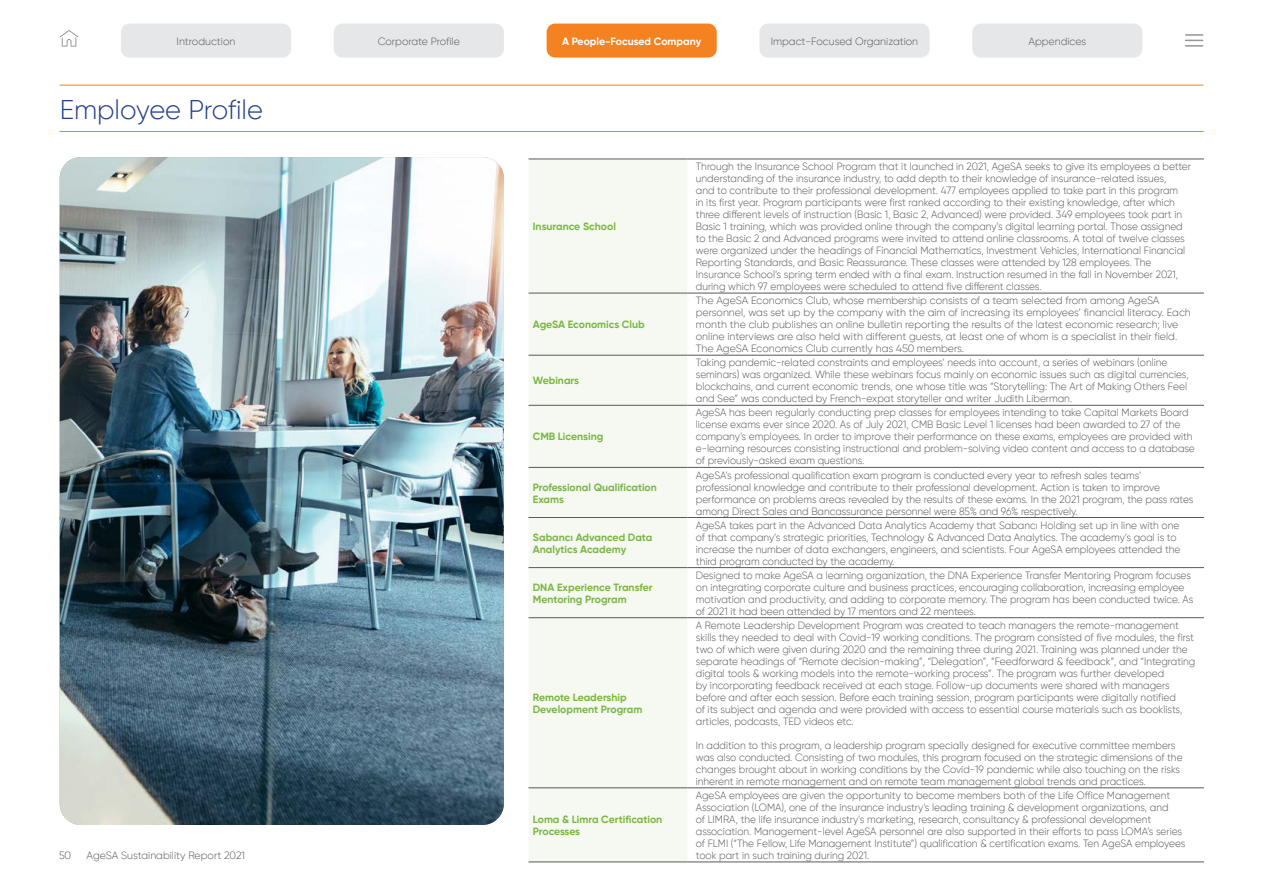
<style>
.page{position:relative;width:1263px;height:893px;background:#fff}
.page>*{position:absolute;margin:0;border:0;box-sizing:border-box;transform-origin:0 0}
.t1{font:300 27px "Gilroy";color:#25408f}
.t2{font:300 10.5px/12px "Gilroy";color:#58595b;scale:.96 1}
.t3{font:300 10.5px/12px "Gilroy";color:#58595b}
.t4{font:700 10.5px/12px "Gilroy";color:#7bb642}
.t5{font:700 10.5px "Gilroy";color:#fff}
</style>
<div class="page">
<hr style="left:60px;top:85px;width:1143px;height:1px;background:#f58220">
<div style="left:334px;top:24px;width:170px;height:34px;background:#e6e7e8;border-radius:9px"></div>
<div style="left:547px;top:24px;width:170px;height:34px;background:#f58220;border-radius:9px"></div>
<div style="left:759px;top:24px;width:170px;height:34px;background:#e6e7e8;border-radius:9px"></div>
<div style="left:972px;top:24px;width:170px;height:34px;background:#e6e7e8;border-radius:9px"></div>
<svg style="left:1185px;top:34px;width:18px;height:13px"></svg>
<svg style="left:60px;top:30px;width:18px;height:17px"></svg>
<div style="left:121px;top:24px;width:170px;height:34px;background:#e6e7e8;border-radius:9px"></div>
<hr style="left:60px;top:131px;width:1143px;height:1px;background:#f58220">
<div style="left:529px;top:160px;width:158px;height:702px;background:#f5f9f1"></div>
<hr style="left:687px;top:159px;width:517px;height:1px;background:#58595b">
<hr style="left:529px;top:159px;width:158px;height:1px;background:#58595b">
<hr style="left:529px;top:293px;width:158px;height:1px;background:#58595b">
<hr style="left:529px;top:355px;width:158px;height:1px;background:#58595b">
<hr style="left:529px;top:467px;width:158px;height:1px;background:#58595b">
<hr style="left:529px;top:517px;width:158px;height:1px;background:#58595b">
<hr style="left:529px;top:567px;width:158px;height:1px;background:#58595b">
<hr style="left:529px;top:617px;width:158px;height:1px;background:#58595b">
<hr style="left:529px;top:788px;width:158px;height:1px;background:#58595b">
<hr style="left:529px;top:862px;width:158px;height:1px;background:#58595b">
<hr style="left:687px;top:293px;width:517px;height:1px;background:#58595b">
<hr style="left:687px;top:355px;width:517px;height:1px;background:#58595b">
<hr style="left:687px;top:467px;width:517px;height:1px;background:#58595b">
<hr style="left:687px;top:517px;width:517px;height:1px;background:#58595b">
<hr style="left:687px;top:567px;width:517px;height:1px;background:#58595b">
<hr style="left:687px;top:617px;width:517px;height:1px;background:#58595b">
<hr style="left:687px;top:788px;width:517px;height:1px;background:#58595b">
<hr style="left:687px;top:862px;width:517px;height:1px;background:#58595b">
<hr style="left:529px;top:405px;width:158px;height:1px;background:#58595b">
<hr style="left:687px;top:405px;width:517px;height:1px;background:#58595b">
<img style="left:60px;top:157px;width:444px;height:668px">
<p class="t3" style="left:177px;top:35px;width:60px">Introduction</p>
<p class="t3" style="left:378px;top:35px;width:84px">Corporate Profile</p>
<p class="t5" style="left:562px;top:34px;width:141px">A People-Focused Company</p>
<p class="t3" style="left:771px;top:35px;width:149px">Impact-Focused Organization</p>
<p class="t3" style="left:1028px;top:35px;width:59px">Appendices</p>
<h1 class="t1" style="left:60px;top:93px;width:205px">Employee Profile</h1>
<p class="t3" style="left:59px;top:849px;width:14px">50</p>
<p class="t3" style="left:87px;top:849px;width:160px">AgeSA Sustainability Report 2021</p>
<p class="t4" style="left:533px;top:220px;width:85px">Insurance School</p>
<p class="t4" style="left:533px;top:318px;width:113px">AgeSA Economics Club</p>
<p class="t4" style="left:533px;top:375px;width:48px">Webinars</p>
<p class="t4" style="left:533px;top:431px;width:72px">CMB Licensing</p>
<p class="t2" style="left:696px;top:160px;width:517px">Through the Insurance School Program that it launched in 2021, AgeSA seeks to give its employees a better understanding of the insurance industry, to add depth to their knowledge of insurance-related issues,<br>and to contribute to their professional development. 477 employees applied to take part in this program<br>in its first year. Program participants were first ranked according to their existing knowledge, after which three different levels of instruction (Basic 1, Basic 2, Advanced) were provided. 349 employees took part in Basic 1 training, which was provided online through the company’s digital learning portal. Those assigned to the Basic 2 and Advanced programs were invited to attend online classrooms. A total of twelve classes were organized under the headings of Financial Mathematics, Investment Vehicles, International Financial Reporting Standards, and Basic Reassurance. These classes were attended by 128 employees. The Insurance School’s spring term ended with a final exam. Instruction resumed in the fall in November 2021, during which 97 employees were scheduled to attend five different classes.</p>
<p class="t3" style="left:696px;top:294px;width:496px">The AgeSA Economics Club, whose membership consists of a team selected from among AgeSA personnel, was set up by the company with the aim of increasing its employees’ financial literacy. Each month the club publishes an online bulletin reporting the results of the latest economic research; live online interviews are also held with different guests, at least one of whom is a specialist in their field.<br>The AgeSA Economics Club currently has 450 members.</p>
<p class="t2" style="left:696px;top:356px;width:515px">Taking pandemic-related constraints and employees’ needs into account, a series of webinars (online seminars) was organized. While these webinars focus mainly on economic issues such as digital currencies, blockchains, and current economic trends, one whose title was “Storytelling: The Art of Making Others Feel and See” was conducted by French-expat storyteller and writer Judith Liberman.</p>
<p class="t2" style="left:696px;top:407px;width:521px">AgeSA has been regularly conducting prep classes for employees intending to take Capital Markets Board license exams ever since 2020. As of July 2021, CMB Basic Level 1 licenses had been awarded to 27 of the company’s employees. In order to improve their performance on these exams, employees are provided with e-learning resources consisting instructional and problem-solving video content and access to a database of previously-asked exam questions.</p>
<p class="t4" style="left:533px;top:481px;width:126px">Professional Qualification<br>Exams</p>
<p class="t2" style="left:696px;top:469px;width:520px">AgeSA’s professional qualification exam program is conducted every year to refresh sales teams’ professional knowledge and contribute to their professional development. Action is taken to improve performance on problems areas revealed by the results of these exams. In the 2021 program, the pass rates among Direct Sales and Bancassurance personnel were 85% and 96% respectively.</p>
<p class="t4" style="left:533px;top:531px;width:121px">Sabancı Advanced Data<br>Analytics Academy</p>
<p class="t2" style="left:696px;top:519px;width:506px">AgeSA takes part in the Advanced Data Analytics Academy that Sabancı Holding set up in line with one of that company’s strategic priorities, Technology &amp; Advanced Data Analytics. The academy’s goal is to increase the number of data exchangers, engineers, and scientists. Four AgeSA employees attended the third program conducted by the academy.</p>
<p class="t4" style="left:533px;top:581px;width:121px">DNA Experience Transfer<br>Mentoring Program</p>
<p class="t4" style="left:533px;top:691px;width:111px">Remote Leadership<br>Development Program</p>
<p class="t4" style="left:533px;top:813px;width:131px">Loma &amp; Limra Certification<br>Processes</p>
<p class="t2" style="left:696px;top:569px;width:520px">Designed to make AgeSA a learning organization, the DNA Experience Transfer Mentoring Program focuses on integrating corporate culture and business practices, encouraging collaboration, increasing employee motivation and productivity, and adding to corporate memory. The program has been conducted twice. As of 2021 it had been attended by 17 mentors and 22 mentees.</p>
<p class="t2" style="left:696px;top:619px;width:522px">A Remote Leadership Development Program was created to teach managers the remote-management skills they needed to deal with Covid-19 working conditions. The program consisted of five modules, the first two of which were given during 2020 and the remaining three during 2021. Training was planned under the separate headings of “Remote decision-making”, “Delegation”, “Feedforward &amp; feedback”, and “Integrating digital tools &amp; working models into the remote-working process”. The program was further developed<br>by incorporating feedback received at each stage. Follow-up documents were shared with managers before and after each session. Before each training session, program participants were digitally notified<br>of its subject and agenda and were provided with access to essential course materials such as booklists, articles, podcasts, TED videos etc.</p>
<p class="t2" style="left:696px;top:739px;width:508px">In addition to this program, a leadership program specially designed for executive committee members was also conducted. Consisting of two modules, this program focused on the strategic dimensions of the changes brought about in working conditions by the Covid-19 pandemic while also touching on the risks inherent in remote management and on remote team management global trends and practices.</p>
<p class="t2" style="left:696px;top:789px;width:511px">AgeSA employees are given the opportunity to become members both of the Life Office Management Association (LOMA), one of the insurance industry’s leading training &amp; development organizations, and<br>of LIMRA, the life insurance industry’s marketing, research, consultancy &amp; professional development association. Management-level AgeSA personnel are also supported in their efforts to pass LOMA’s series of FLMI (“The Fellow, Life Management Institute”) qualification &amp; certification exams. Ten AgeSA employees took part in such training during 2021.</p>
</div>
